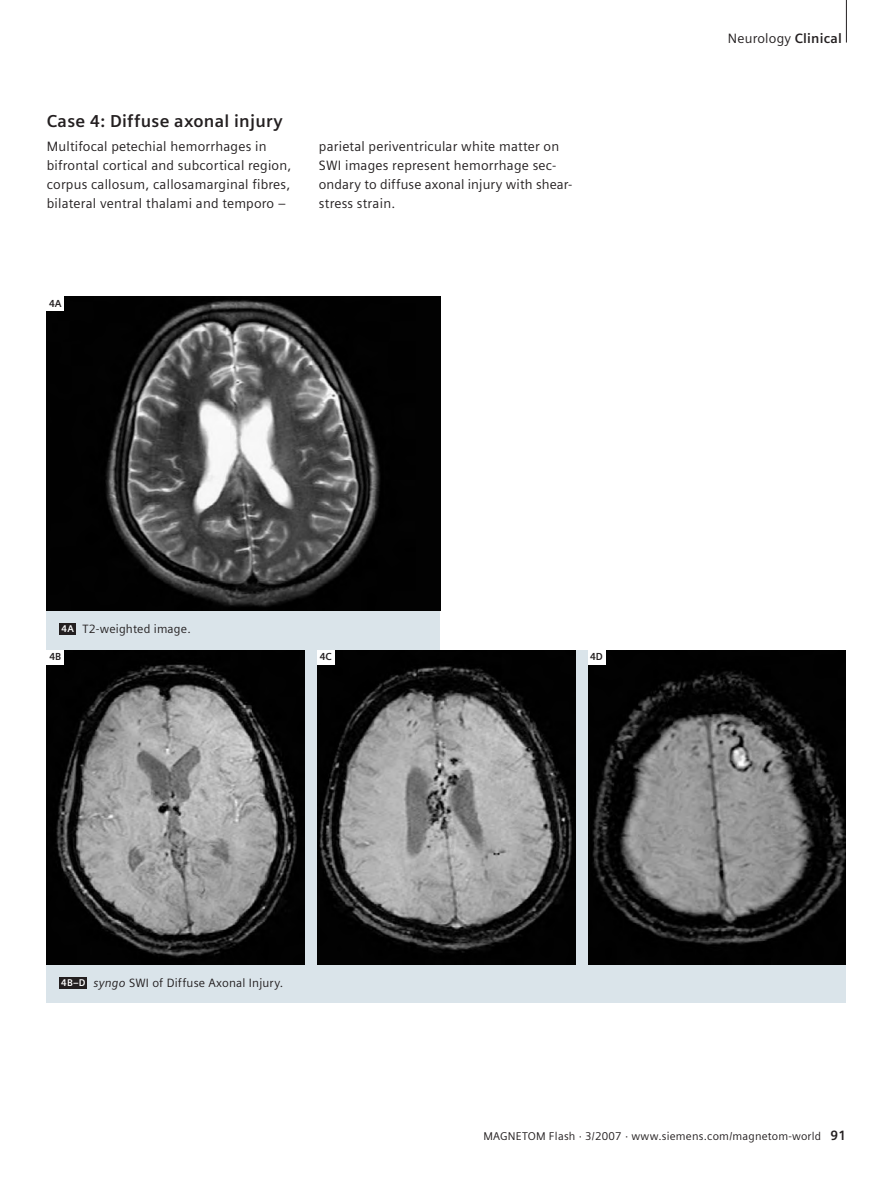
<style>
.page{position:relative;width:893px;height:1191px;background:#fff}
.page>*{position:absolute;margin:0;border:0;box-sizing:border-box;transform-origin:0 0}
.t1{font:700 17.25px "Siemens Sans";letter-spacing:.015em;color:#231f20}
.t2{font:13.5px/19.2px "Siemens Sans";letter-spacing:.015em;color:#231f20}
.t3{font:12px "Siemens Sans";letter-spacing:.015em;color:#231f20}
.t4{font:11.25px "Siemens Sans";letter-spacing:.02em;color:#231f20}
.t5{font:700 10.2px "Siemens Sans";letter-spacing:-.025em;color:#231f20}
.s1{font-weight:700}
.s2{font-weight:700;font-size:9.75px;color:#fff}
.s3{font-style:italic}
.s4{font-weight:700;font-size:13.5px}
</style>
<div class="page">
<div style="left:47px;top:296px;width:393px;height:354px;background:#dae4ea"></div>
<hr style="left:846px;top:0;width:1px;height:43px;background:#231f20">
<img style="left:47px;top:296px;width:393px;height:314px">
<div style="left:47px;top:296px;width:17px;height:15px;background:#fff"></div>
<div style="left:60px;top:623px;width:16px;height:11px;background:#231f20"></div>
<div style="left:47px;top:650px;width:799px;height:353px;background:#dae4ea"></div>
<img style="left:47px;top:650px;width:258px;height:314px">
<img style="left:317px;top:650px;width:258px;height:314px">
<img style="left:588px;top:650px;width:258px;height:314px">
<div style="left:47px;top:650px;width:17px;height:14px;background:#fff"></div>
<div style="left:317px;top:650px;width:17px;height:14px;background:#fff"></div>
<div style="left:588px;top:650px;width:17px;height:14px;background:#fff"></div>
<div style="left:60px;top:977px;width:27px;height:11px;background:#231f20"></div>
<p class="t1" style="left:47px;top:113px;width:237px">Case 4: Diffuse axonal injury</p>
<p class="t2" style="left:47px;top:137px;width:246px">Multifocal petechial hemorrhages in bifrontal cortical and subcortical region, corpus callosum, callosamarginal fibres, bilateral ventral thalami and temporo –</p>
<p class="t2" style="left:319px;top:137px;width:255px">parietal periventricular white matter on SWI images represent hemorrhage sec&shy;ondary to diffuse axonal injury with shear&shy;stress strain.</p>
<p class="t5" style="left:49px;top:298px;width:14px">4A</p>
<p class="t2" style="left:728px;top:29px;width:116px">Neurology <span class="s1">Clinical</span></p>
<p class="t3" style="left:62px;top:623px;width:131px"><span class="s2">4A</span> T2-weighted image.</p>
<p class="t5" style="left:49px;top:652px;width:13px">4B</p>
<p class="t5" style="left:320px;top:652px;width:13px">4C</p>
<p class="t5" style="left:590px;top:652px;width:14px">4D</p>
<p class="t3" style="left:61px;top:977px;width:224px"><span class="s2">4B–D</span> <span class="s3">syngo</span> SWI of Diffuse Axonal Injury.</p>
<p class="t4" style="left:483px;top:1130px;width:364px">MAGNETOM Flash · 3/2007 · www.siemens.com/magnetom-world <span class="s4">91</span></p>
</div>
